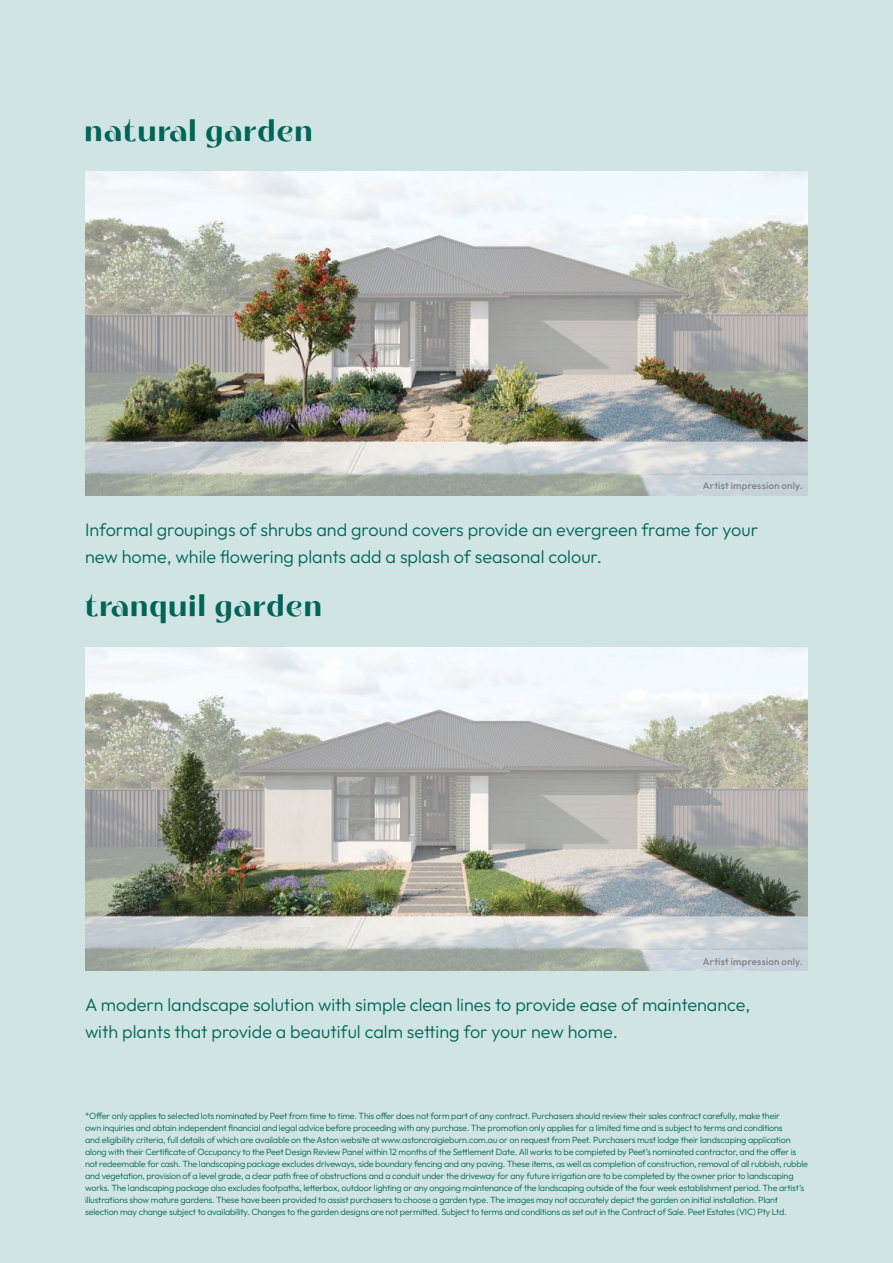
<style>
.page{position:relative;width:893px;height:1263px;background:#d0e5e3}
.page>*{position:absolute;margin:0;border:0;box-sizing:border-box;transform-origin:0 0}
.t1{font:34.5px "Cobya Variable";letter-spacing:.065em;color:#006558}
.t2{font:300 18px/27px "Outfit";color:#006558}
.t3{font:500 9.75px "Outfit";letter-spacing:.02em;color:#808285}
.t4{font:300 9px/12px "Outfit";letter-spacing:-.02em;color:#006558}
</style>
<div class="page">
<img style="left:85px;top:171px;width:723px;height:324px">
<img style="left:85px;top:647px;width:723px;height:324px">
<h1 class="t1" style="left:85px;top:112px;width:228px">natural garden</h1>
<p class="t3" style="left:703px;top:480px;width:101px">Artist impression only.</p>
<h2 class="t2" style="left:85px;top:516px;width:675px">Informal groupings of shrubs and ground covers provide an evergreen frame for your new home, while flowering plants add a splash of seasonal colour.</h2>
<h1 class="t1" style="left:85px;top:587px;width:238px">tranquil garden</h1>
<p class="t3" style="left:703px;top:956px;width:101px">Artist impression only.</p>
<h2 class="t2" style="left:85px;top:991px;width:667px">A modern landscape solution with simple clean lines to provide ease of maintenance, with plants that provide a beautiful calm setting for your new home.</h2>
<p class="t4" style="left:85px;top:1110px;width:724px">*Offer only applies to selected lots nominated by Peet from time to time. This offer does not form part of any contract. Purchasers should review their sales contract carefully, make their<br>own inquiries and obtain independent financial and legal advice before proceeding with any purchase. The promotion only applies for a limited time and is subject to terms and conditions<br>and eligibility criteria, full details of which are available on the Aston website at www.astoncraigieburn.com.au or on request from Peet. Purchasers must lodge their landscaping application along with their Certificate of Occupancy to the Peet Design Review Panel within 12 months of the Settlement Date. All works to be completed by Peet’s nominated contractor, and the offer is not redeemable for cash. The landscaping package excludes driveways, side boundary fencing and any paving. These items, as well as completion of construction, removal of all rubbish, rubble and vegetation, provision of a level grade, a clear path free of obstructions and a conduit under the driveway for any future irrigation are to be completed by the owner prior to landscaping works. The landscaping package also excludes footpaths, letterbox, outdoor lighting or any ongoing maintenance of the landscaping outside of the four week establishment period. The artist’s illustrations show mature gardens. These have been provided to assist purchasers to choose a garden type. The images may not accurately depict the garden on initial installation. Plant selection may change subject to availability. Changes to the garden designs are not permitted. Subject to terms and conditions as set out in the Contract of Sale. Peet Estates (VIC) Pty Ltd.</p>
</div>
